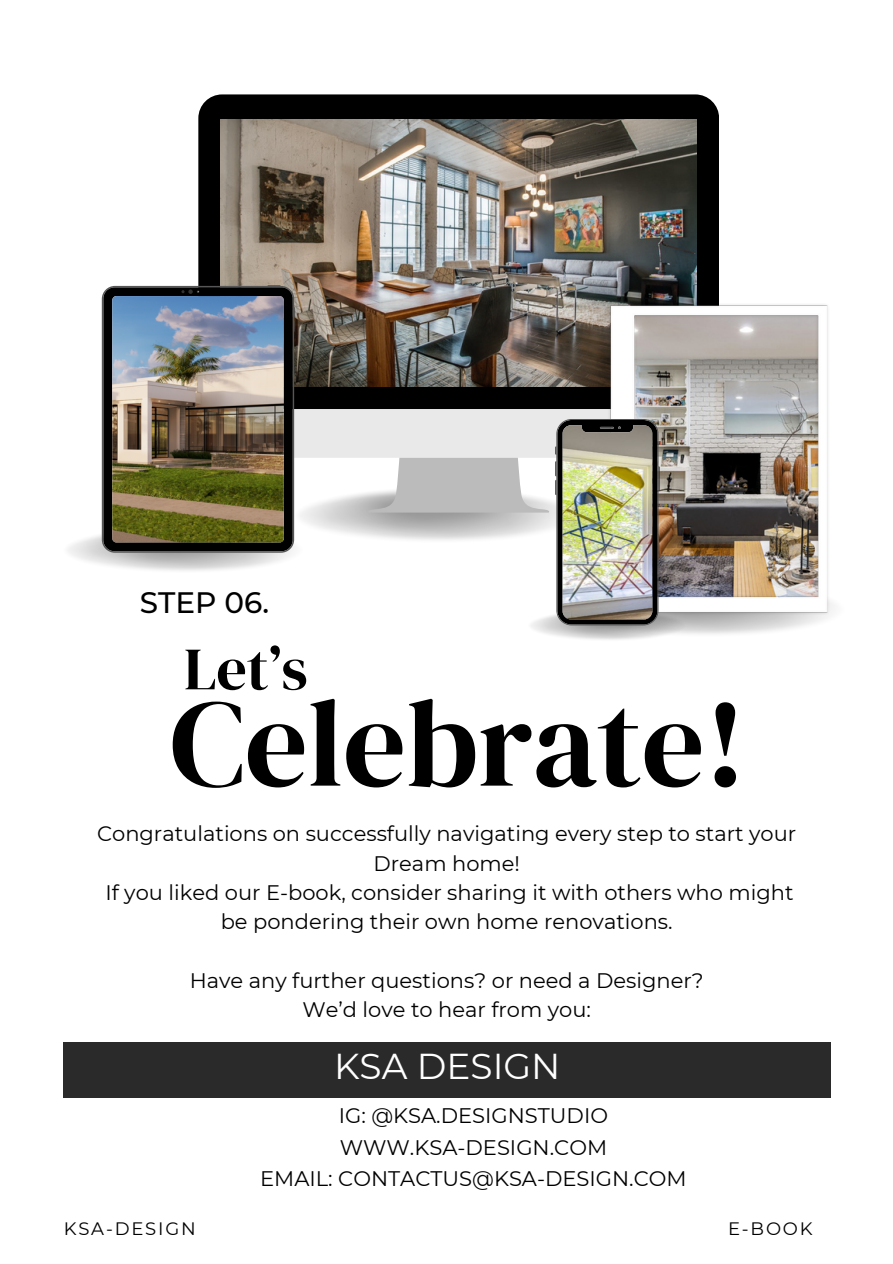
<style>
.page{position:relative;width:893px;height:1264px;background:#fff}
.page>*{position:absolute;margin:0;border:0;box-sizing:border-box;transform-origin:0 0}
.t1{font:123.9px "DM Serif Display";color:#000}
.t2{font:60px "DM Serif Display";color:#000}
.t3{font:35.85px "Montserrat";color:#fff}
.t4{font:500 29.55px "Montserrat";color:#000}
.t5{font:21px/29.2px "Montserrat";color:#000;text-align:center}
.t6{font:18px "Montserrat";letter-spacing:.1em;color:#000}
</style>
<div class="page">
<div style="left:198px;top:94px;width:521px;height:315px;background:#000"></div>
<img style="left:220px;top:119px;width:476px;height:267px">
<img style="left:68px;top:526px;width:130px;height:45px">
<svg style="left:102px;top:286px;width:192px;height:266px;background:#141413"></svg>
<img style="left:112px;top:296px;width:172px;height:246px;border-radius:4px">
<svg style="left:181px;top:289px;width:18px;height:5px"></svg>
<svg style="left:294px;top:307px;width:1px;height:25px"></svg>
<svg style="left:267px;top:285px;width:13px;height:1px"></svg>
<div style="left:63px;top:1041px;width:767px;height:56px;background:#2a2a2a"></div>
<img style="left:607px;top:303px;width:223px;height:311px">
<img style="left:198px;top:409px;width:521px;height:216px">
<h6 class="t4" style="left:140px;top:584px;width:131px">STEP 06.</h6>
<h5 class="t2" style="left:184px;top:627px;width:125px">Let’s</h5>
<h3 class="t1" style="left:170px;top:657px;width:577px">Celebrate!</h3>
<p class="t5" style="left:97px;top:819px;width:700px">Congratulations on successfully navigating every step to start your Dream home!<br>If you liked our E-book, consider sharing it with others who might be pondering their own home renovations.</p>
<h4 class="t5" style="left:190px;top:965px;width:515px">Have any further questions? or need a Designer?<br>We’d love to hear from you:</h4>
<h1 class="t3" style="left:334px;top:1044px;width:228px">KSA DESIGN</h1>
<p class="t5" style="left:260px;top:1099px;width:428px;line-height:31.7px">IG: @KSA.DESIGNSTUDIO<br>WWW.KSA-DESIGN.COM<br>EMAIL: CONTACTUS@KSA-DESIGN.COM</p>
<p class="t6" style="left:64px;top:1217px;width:133px">KSA-DESIGN</p>
<h2 class="t6" style="left:728px;top:1217px;width:86px">E-BOOK</h2>
</div>
